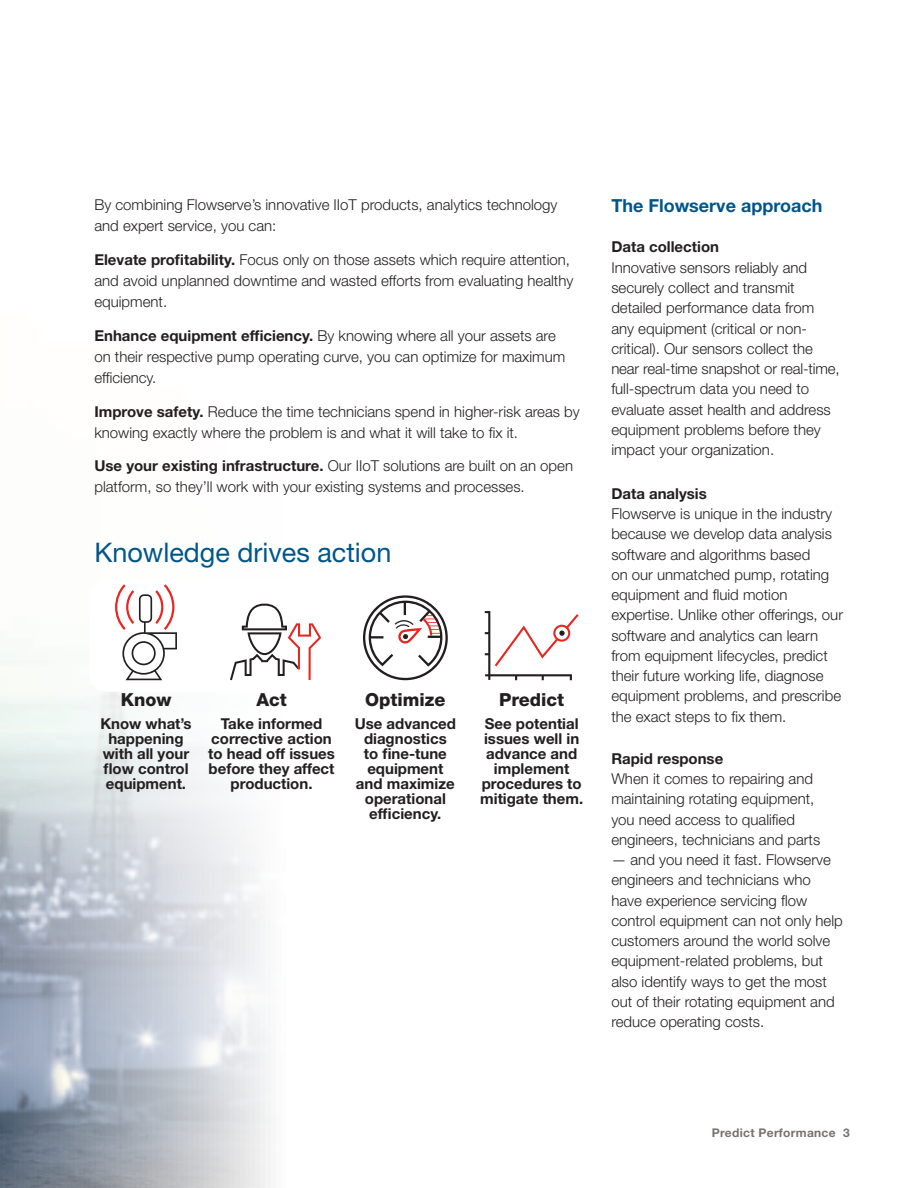
<style>
.page{position:relative;width:918px;height:1188px;background:#fff}
.page>*{position:absolute;margin:0;border:0;box-sizing:border-box;transform-origin:0 0}
.Headline_Level_2__bl{font:27px "Helvetica Neue LT Std";color:#00568a}
.Subhead_Level_1__blu{font:800 18px "Helvetica Neue LT Std";color:#231f20}
.Subhead_Level_1__blu-2{font:700 18px "Helvetica Neue LT Std";color:#00568a}
.Body_copy{font:300 15px/20.2px "Helvetica Neue LT Std";color:#231f20}
.Body_copy-2{font:700 15px/15px "Helvetica Neue LT Std";color:#231f20;text-align:center}
.Subhead_Level_2__bla{font:700 15px "Helvetica Neue LT Std";color:#231f20}
.t1{font:700 12px "Helvetica Neue LT Std";letter-spacing:.025em;color:#79716c}
.s1{font-weight:700}
</style>
<div class="page">
<img style="left:0;top:660px;width:271px;height:528px">
<div style="left:89px;top:580px;width:501px;height:112px;background:#fff;border-radius:18px"></div>
<svg style="left:363px;top:595px;width:85px;height:85px"></svg>
<svg style="left:230px;top:604px;width:91px;height:76px"></svg>
<svg style="left:115px;top:584px;width:62px;height:96px"></svg>
<svg style="left:485px;top:611px;width:94px;height:69px"></svg>
<p class="Body_copy" style="left:94px;top:194px;width:465px;line-height:21px">By combining Flowserve’s innovative IIoT products, analytics technology and expert service, you can:</p>
<p class="Body_copy" style="left:94px;top:249px;width:480px;line-height:21px"><span class="s1">Elevate profitability.</span> Focus only on those assets which require attention, and avoid unplanned downtime and wasted efforts from evaluating healthy equipment.</p>
<p class="Body_copy" style="left:94px;top:325px;width:472px;line-height:21px"><span class="s1">Enhance equipment efficiency.</span> By knowing where all your assets are on their respective pump operating curve, you can optimize for maximum efficiency.</p>
<p class="Body_copy" style="left:94px;top:400px;width:487px;line-height:21px"><span class="s1">Improve safety.</span> Reduce the time technicians spend in higher-risk areas by knowing exactly where the problem is and what it will take to fix it.</p>
<p class="Body_copy" style="left:94px;top:455px;width:480px;line-height:21px"><span class="s1">Use your existing infrastructure.</span> Our IIoT solutions are built on an open platform, so they’ll work with your existing systems and processes.</p>
<p class="Headline_Level_2__bl" style="left:94px;top:536px;width:298px">Knowledge drives action</p>
<p class="Subhead_Level_1__blu" style="left:121px;top:689px;width:52px">Know</p>
<p class="Body_copy-2" style="left:100px;top:716px;width:93px">Know what’s happening with all your flow control equipment.</p>
<p class="Subhead_Level_1__blu" style="left:256px;top:689px;width:32px">Act</p>
<p class="Body_copy-2" style="left:208px;top:716px;width:128px">Take informed corrective action to head off issues before they affect production.</p>
<p class="Subhead_Level_1__blu" style="left:365px;top:689px;width:82px">Optimize</p>
<p class="Body_copy-2" style="left:355px;top:716px;width:103px">Use advanced diagnostics<br>to fine-tune equipment and maximize operational efficiency.</p>
<p class="Subhead_Level_1__blu" style="left:499px;top:689px;width:67px">Predict</p>
<p class="Body_copy-2" style="left:480px;top:716px;width:104px">See potential issues well in advance and implement procedures to mitigate them.</p>
<p class="Subhead_Level_1__blu-2" style="left:611px;top:195px;width:213px">The Flowserve approach</p>
<p class="Subhead_Level_2__bla" style="left:611px;top:237px;width:109px">Data collection</p>
<p class="Body_copy" style="left:611px;top:257px;width:230px">Innovative sensors reliably and securely collect and transmit detailed performance data from any equipment (critical or non&shy;critical). Our sensors collect the near real-time snapshot or real-time, full-spectrum data you need to evaluate asset health and address equipment problems before they impact your organization.</p>
<p class="Subhead_Level_2__bla" style="left:611px;top:484px;width:97px">Data analysis</p>
<p class="Body_copy" style="left:611px;top:503px;width:233px">Flowserve is unique in the industry because we develop data analysis software and algorithms based<br>on our unmatched pump, rotating equipment and fluid motion expertise. Unlike other offerings, our software and analytics can learn from equipment lifecycles, predict their future working life, diagnose equipment problems, and prescribe the exact steps to fix them.</p>
<p class="Subhead_Level_2__bla" style="left:611px;top:749px;width:113px">Rapid response</p>
<p class="Body_copy" style="left:611px;top:768px;width:210px">When it comes to repairing and maintaining rotating equipment, you need access to qualified engineers, technicians and parts</p>
<p class="Body_copy" style="left:611px;top:849px;width:233px">— and you need it fast. Flowserve engineers and technicians who have experience servicing flow control equipment can not only help customers around the world solve equipment-related problems, but also identify ways to get the most out of their rotating equipment and reduce operating costs.</p>
<p class="t1" style="left:712px;top:1125px;width:140px">Predict Performance 3</p>
</div>
